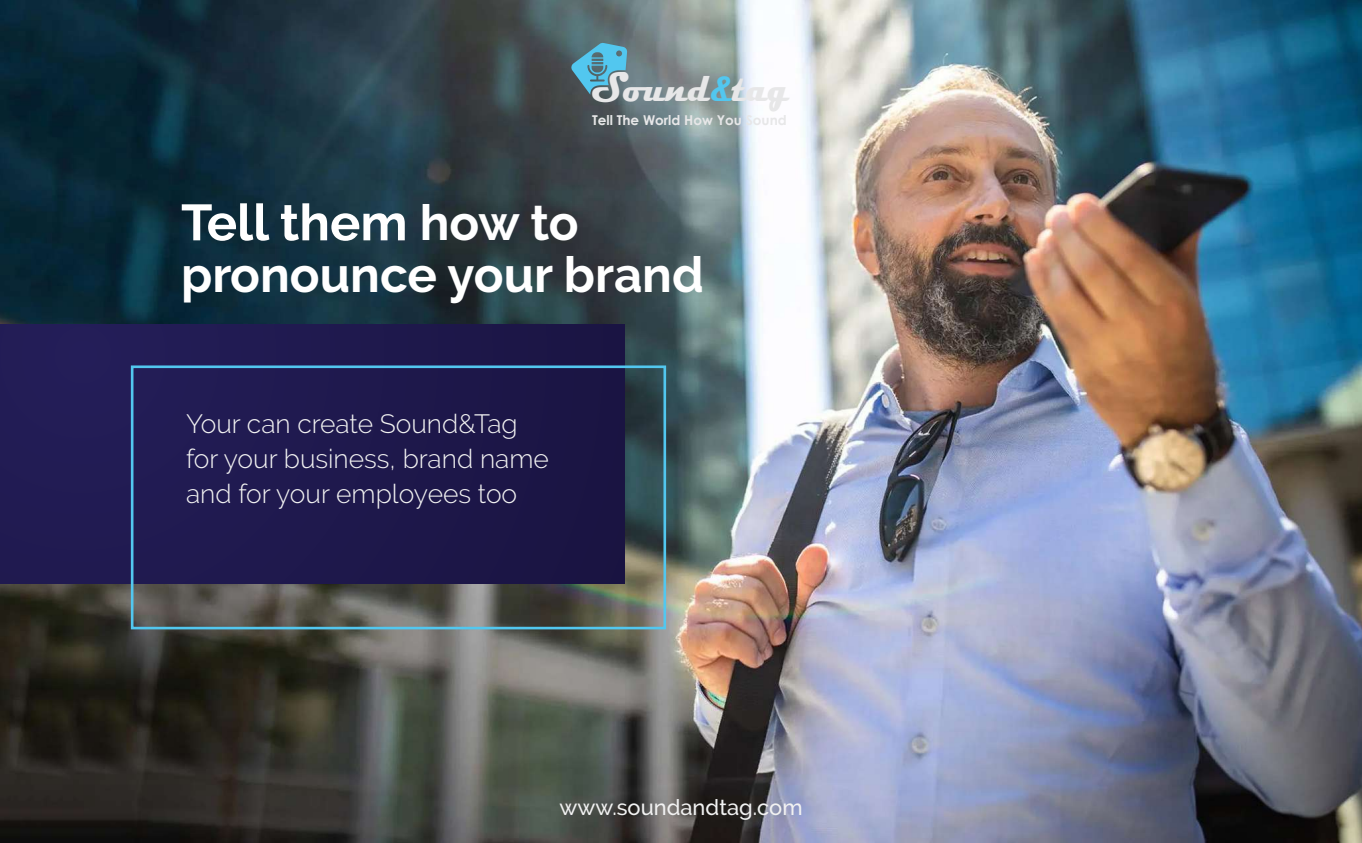
<style>
.page{position:relative;width:1362px;height:843px;background:#fff}
.page>*{position:absolute;margin:0;border:0;box-sizing:border-box;transform-origin:0 0}
.t1{font:700 50.75px "Raleway";color:#fff}
.t2{font:700 49.35px "Raleway";color:#fff}
.t3{font:700 42.18px "Magneto";letter-spacing:-.005em;color:#e7e7e8;scale:.81 1}
.t4{font:300 26.34px/35.2px "Raleway";color:#f2f2f2}
.t5{font:500 21.88px "Raleway";color:#f2f2f2}
.t6{font:700 13.56px "Century Gothic";color:#e7e7e8}
.s1{font-size:35.26px;color:#52c7ef}
.s2{font-size:49.35px}
</style>
<div class="page">
<img style="left:0;top:0;width:1362px;height:843px">
<div style="left:0;top:325px;width:625px;height:258px;background:#1f194e"></div>
<div style="left:131px;top:365px;width:535px;height:264px;border:3px solid #52c7ef"></div>
<svg style="left:571px;top:43px;width:56px;height:52px"></svg>
<h3 class="t3" style="left:591px;top:63px;width:246px">Sound<span class="s1">&amp;</span>tag</h3>
<p class="t6" style="left:592px;top:109px;width:196px">Tell The World How You Sound</p>
<h1 class="t1" style="left:181px;top:193px;width:399px">Tell them <span class="s2">how to</span></h1>
<h2 class="t2" style="left:181px;top:246px;width:524px">pronounce your brand</h2>
<p class="t4" style="left:186px;top:406px;width:364px">Your can create Sound&amp;Tag for your business, brand name and for your employees too</p>
<p class="t5" style="left:559px;top:794px;width:245px">www.soundandtag.com</p>
</div>
